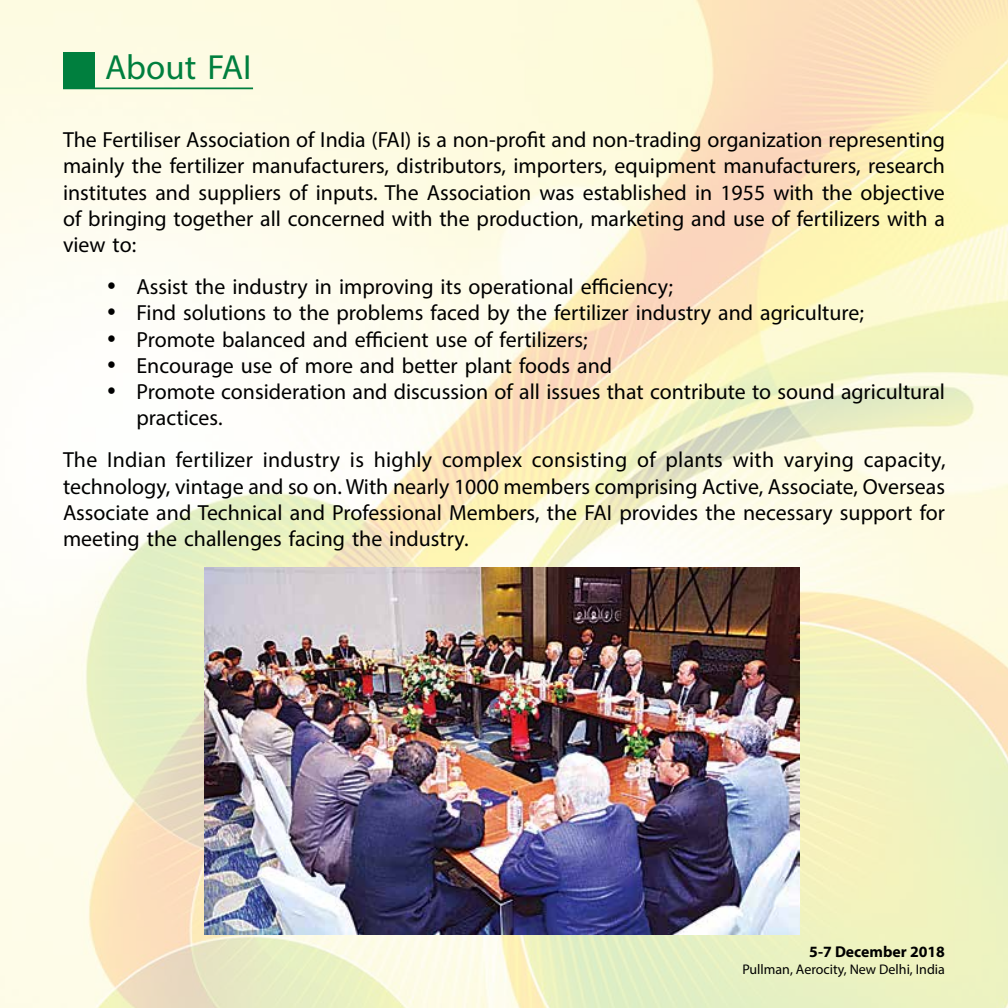
<style>
.page{position:relative;width:1008px;height:1008px;background:#fff}
.page>*{position:absolute;margin:0;border:0;box-sizing:border-box;transform-origin:0 0}
.t1{font:35px "Myriad Pro";color:#007f3e}
.t2{font:21.88px/26.2px "Myriad Pro";color:#000;text-align:justify}
.t3{font:700 15.75px "Myriad Pro";color:#000}
.t4{font:14px "Myriad Pro";color:#000}
</style>
<div class="page">
<img style="left:0;top:0;width:1008px;height:1008px">
<div style="left:63px;top:52px;width:31px;height:37px;background:#007f3e"></div>
<hr style="left:63px;top:88px;width:190px;height:1px;background:#007f3e">
<img style="left:205px;top:567px;width:595px;height:367px">
<h1 class="t1" style="left:105px;top:45px;width:143px">About FAI</h1>
<p class="t2" style="left:63px;top:126px;width:884px">The Fertiliser Association of I ndia (FAI) is a non-profit and non-trading organization representing mainly the fertilizer manufacturers, distributors, importers, equipment manufacturers, research institutes and suppliers of inputs. The Association was established in 1955 with the objective of bringing together all concerned with the production, marketing and use of fertilizers with a view to:</p>
<p class="t2" style="left:105px;top:273px;width:570px">• Assist the industry in improving its operational efficiency;</p>
<p class="t2" style="left:105px;top:299px;width:760px">• Find solutions to the problems faced by the fertilizer industry and agriculture;</p>
<p class="t2" style="left:105px;top:326px;width:484px">• Promote balanced and efficient use of fertilizers;</p>
<p class="t2" style="left:105px;top:352px;width:509px">• Encourage use of more and better plant foods and</p>
<p class="t2" style="left:136px;top:378px;width:810px;text-indent:-32px">• Promote consideration and discussion of all issues that contribute to sound agricultural practices.</p>
<p class="t2" style="left:63px;top:446px;width:884px">The I ndian fertilizer industry is highly complex consisting of plants with varying capacity, technology, vintage and so on. With nearly 1000 members comprising Active, Associate, Overseas Associate and Technical and Professional Members, the FAI provides the necessary support for meeting the challenges facing the industry.</p>
<p class="t3" style="left:809px;top:941px;width:137px">5-7 December 2018</p>
<p class="t4" style="left:742px;top:960px;width:204px">Pullman, Aerocity, New Delhi, I ndia</p>
</div>
